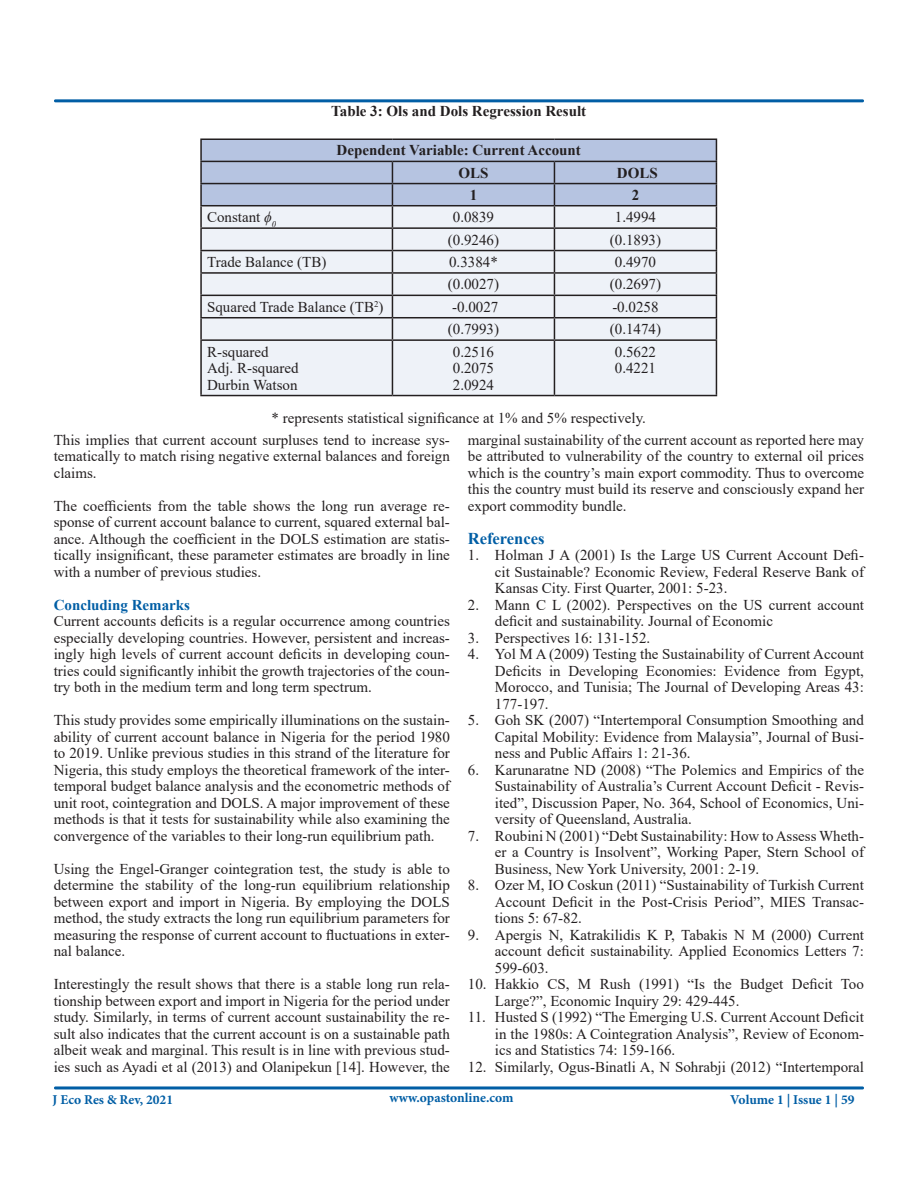
<style>
.page{position:relative;width:918px;height:1188px;background:#fff}
.page>*{position:absolute;margin:0;border:0;box-sizing:border-box;transform-origin:0 0}
.t1{font:700 16.5px "Times New Roman";color:#015ea5}
.t2{font:15px/16.5px "Times New Roman";color:#231f20;text-align:justify}
.t3{font:700 15px "Times New Roman";color:#231f20}
.t4{font:700 15px "Times New Roman";color:#015ea5}
.t5{font:700 13.5px "Minion Pro";color:#015ea5}
.s1{font-style:italic}
</style>
<div class="page">
<div style="left:54px;top:99px;width:810px;height:3px;border:2px solid #015ea5"></div>
<div style="left:54px;top:1086px;width:810px;height:3px;border:2px solid #015ea5"></div>
<div style="left:202px;top:341px;width:514px;height:54px;background:#eef2f8"></div>
<hr style="left:200px;top:138px;width:192px;height:2px;background:#231f20">
<hr style="left:200px;top:140px;width:2px;height:21px;background:#231f20">
<hr style="left:392px;top:138px;width:162px;height:2px;background:#231f20">
<hr style="left:554px;top:138px;width:163px;height:2px;background:#231f20">
<hr style="left:200px;top:161px;width:192px;height:1px;background:#231f20">
<hr style="left:200px;top:162px;width:2px;height:21px;background:#231f20">
<hr style="left:200px;top:183px;width:192px;height:1px;background:#231f20">
<hr style="left:200px;top:184px;width:2px;height:21px;background:#231f20">
<hr style="left:200px;top:205px;width:192px;height:1px;background:#231f20">
<hr style="left:200px;top:206px;width:2px;height:21px;background:#231f20">
<hr style="left:200px;top:227px;width:192px;height:2px;background:#231f20">
<hr style="left:200px;top:229px;width:2px;height:21px;background:#231f20">
<hr style="left:200px;top:250px;width:192px;height:1px;background:#231f20">
<hr style="left:200px;top:251px;width:2px;height:21px;background:#231f20">
<hr style="left:200px;top:272px;width:192px;height:2px;background:#231f20">
<hr style="left:200px;top:274px;width:2px;height:21px;background:#231f20">
<hr style="left:200px;top:295px;width:192px;height:1px;background:#231f20">
<hr style="left:200px;top:296px;width:2px;height:21px;background:#231f20">
<hr style="left:200px;top:317px;width:192px;height:1px;background:#231f20">
<hr style="left:200px;top:318px;width:2px;height:21px;background:#231f20">
<svg style="left:201px;top:139px;width:516px;height:200px;background:#cdd4e0"></svg>
<hr style="left:200px;top:339px;width:192px;height:2px;background:#231f20">
<hr style="left:200px;top:341px;width:2px;height:54px;background:#231f20">
<hr style="left:392px;top:339px;width:162px;height:2px;background:#231f20">
<hr style="left:392px;top:341px;width:1px;height:54px;background:#231f20">
<hr style="left:554px;top:339px;width:163px;height:2px;background:#231f20">
<hr style="left:554px;top:341px;width:1px;height:54px;background:#231f20">
<hr style="left:716px;top:341px;width:1px;height:54px;background:#231f20">
<hr style="left:200px;top:395px;width:192px;height:1px;background:#231f20">
<hr style="left:392px;top:395px;width:162px;height:1px;background:#231f20">
<hr style="left:554px;top:395px;width:163px;height:1px;background:#231f20">
<p class="t3" style="left:331px;top:100px;width:257px">Table 3: Ols and Dols Regression Result</p>
<p class="t3" style="left:337px;top:140px;width:246px">Dependent Variable: Current Account</p>
<p class="t3" style="left:458px;top:162px;width:32px">OLS</p>
<p class="t3" style="left:617px;top:162px;width:42px">DOLS</p>
<p class="t3" style="left:470px;top:184px;width:9px">1</p>
<p class="t3" style="left:632px;top:184px;width:9px">2</p>
<p class="t2" style="left:207px;top:208px;width:71px">Constant <span class="s1">ϕ</span><sub>0</sub></p>
<p class="t2" style="left:453px;top:208px;width:43px">0.0839</p>
<p class="t2" style="left:615px;top:208px;width:43px">1.4994</p>
<p class="t2" style="left:448px;top:231px;width:53px">(0.9246)</p>
<p class="t2" style="left:610px;top:231px;width:53px">(0.1893)</p>
<p class="t2" style="left:207px;top:253px;width:121px">Trade Balance (TB)</p>
<p class="t2" style="left:449px;top:253px;width:50px">0.3384*</p>
<p class="t2" style="left:615px;top:253px;width:43px">0.4970</p>
<p class="t2" style="left:448px;top:276px;width:53px">(0.0027)</p>
<p class="t2" style="left:610px;top:276px;width:53px">(0.2697)</p>
<p class="t2" style="left:207px;top:298px;width:178px">Squared Trade Balance (TB<sup>2</sup>)</p>
<p class="t2" style="left:452px;top:298px;width:48px">-0.0027</p>
<p class="t2" style="left:612px;top:298px;width:48px">-0.0258</p>
<p class="t2" style="left:448px;top:320px;width:53px">(0.7993)</p>
<p class="t2" style="left:610px;top:320px;width:53px">(0.1474)</p>
<p class="t2" style="left:207px;top:343px;width:63px">R-squared</p>
<p class="t2" style="left:207px;top:359px;width:93px">Adj. R-squared</p>
<p class="t2" style="left:207px;top:376px;width:92px">Durbin Watson</p>
<p class="t2" style="left:615px;top:343px;width:43px">0.5622</p>
<p class="t2" style="left:615px;top:359px;width:43px">0.4221</p>
<p class="t2" style="left:272px;top:410px;width:376px">* represents statistical significance at 1% and 5% respectively.</p>
<p class="t2" style="left:54px;top:431px;width:398px">This implies that current account surpluses tend to increase sys&shy;tematically to match rising negative external balances and foreign claims.</p>
<p class="t2" style="left:54px;top:497px;width:398px">The coefficients from the table shows the long run average re&shy;sponse of current account balance to current, squared external bal&shy;ance. Although the coefficient in the DOLS estimation are statis&shy;tically insignificant, these parameter estimates are broadly in line with a number of previous studies.</p>
<p class="t4" style="left:54px;top:594px;width:138px">Concluding Remarks</p>
<p class="t2" style="left:54px;top:612px;width:398px">Current accounts deficits is a regular occurrence among countries especially developing countries. However, persistent and increas&shy;ingly high levels of current account deficits in developing coun&shy;tries could significantly inhibit the growth trajectories of the coun&shy;try both in the medium term and long term spectrum.</p>
<p class="t2" style="left:54px;top:711px;width:398px">This study provides some empirically illuminations on the sustain&shy;ability of current account balance in Nigeria for the period 1980 to 2019. Unlike previous studies in this strand of the literature for Nigeria, this study employs the theoretical framework of the inter&shy;temporal budget balance analysis and the econometric methods of unit root, cointegration and DOLS. A major improvement of these methods is that it tests for sustainability while also examining the convergence of the variables to their long-run equilibrium path.</p>
<p class="t2" style="left:54px;top:860px;width:398px">Using the Engel-Granger cointegration test, the study is able to determine the stability of the long-run equilibrium relationship between export and import in Nigeria. By employing the DOLS method, the study extracts the long run equilibrium parameters for measuring the response of current account to fluctuations in exter&shy;nal balance.</p>
<p class="t2" style="left:54px;top:975px;width:398px">Interestingly the result shows that there is a stable long run rela&shy;tionship between export and import in Nigeria for the period under study. Similarly, in terms of current account sustainability the re&shy;sult also indicates that the current account is on a sustainable path albeit weak and marginal. This result is in line with previous stud&shy;ies such as Ayadi et al (2013) and Olanipekun [14]. However, the</p>
<p class="t2" style="left:453px;top:343px;width:43px">0.2516</p>
<p class="t2" style="left:453px;top:359px;width:43px">0.2075</p>
<p class="t2" style="left:453px;top:376px;width:43px">2.0924</p>
<p class="t2" style="left:468px;top:431px;width:398px">marginal sustainability of the current account as reported here may be attributed to vulnerability of the country to external oil prices which is the country’s main export commodity. Thus to overcome this the country must build its reserve and consciously expand her export commodity bundle.</p>
<p class="t1" style="left:468px;top:526px;width:78px">References</p>
<p class="t2" style="left:495px;top:546px;width:371px;text-indent:-27px">1. Holman J A (2001) Is the Large US Current Account Defi&shy;cit Sustainable? Economic Review, Federal Reserve Bank of Kansas City. First Quarter, 2001: 5-23.</p>
<p class="t2" style="left:495px;top:596px;width:371px;text-indent:-27px">2. Mann C L (2002). Perspectives on the US current account deficit and sustainability. Journal of Economic</p>
<p class="t2" style="left:468px;top:629px;width:184px">3. Perspectives 16: 131-152.</p>
<p class="t2" style="left:495px;top:645px;width:371px;text-indent:-27px">4. Yol M A (2009) Testing the Sustainability of Current Account Deficits in Developing Economies: Evidence from Egypt, Morocco, and Tunisia; The Journal of Developing Areas 43:<br>177-197.</p>
<p class="t2" style="left:495px;top:711px;width:371px;text-indent:-27px">5. Goh SK (2007) “Intertemporal Consumption Smoothing and Capital Mobility: Evidence from Malaysia”, Journal of Busi&shy;ness and Public Affairs 1: 21-36.</p>
<p class="t2" style="left:495px;top:761px;width:371px;text-indent:-27px">6. Karunaratne ND (2008) “The Polemics and Empirics of the Sustainability of Australia’s Current Account Deficit - Revis&shy;ited”, Discussion Paper, No. 364, School of Economics, Uni&shy;versity of Queensland, Australia.</p>
<p class="t2" style="left:495px;top:827px;width:371px;text-indent:-27px">7. Roubini N (2001) “Debt Sustainability: How to Assess Wheth&shy;er a Country is Insolvent”, Working Paper, Stern School of Business, New York University, 2001: 2-19.</p>
<p class="t2" style="left:495px;top:876px;width:371px;text-indent:-27px">8. Ozer M, IO Coskun (2011) “Sustainability of Turkish Current Account Deficit in the Post-Crisis Period”, MIES Transac&shy;tions 5: 67-82.</p>
<p class="t2" style="left:495px;top:926px;width:371px;text-indent:-27px">9. Apergis N, Katrakilidis K P, Tabakis N M (2000) Current account deficit sustainability. Applied Economics Letters 7:<br>599-603.</p>
<p class="t2" style="left:495px;top:975px;width:371px;text-indent:-27px">10. Hakkio CS, M Rush (1991) “Is the Budget Deficit Too<br>Large?”, Economic Inquiry 29: 429-445.</p>
<p class="t2" style="left:495px;top:1008px;width:371px;text-indent:-27px">11. Husted S (1992) “The Emerging U.S. Current Account Deficit in the 1980s: A Cointegration Analysis”, Review of Econom&shy;ics and Statistics 74: 159-166.</p>
<p class="t2" style="left:468px;top:1058px;width:398px">12. Similarly, Ogus-Binatli A, N Sohrabji (2012) “Intertemporal</p>
<p class="t5" style="left:52px;top:1090px;width:122px">J Eco Res &amp; Rev, 2021</p>
<p class="t5" style="left:390px;top:1088px;width:126px">www.opastonline.com</p>
<p class="t5" style="left:730px;top:1090px;width:126px">Volume 1 | Issue 1 | 59</p>
</div>
